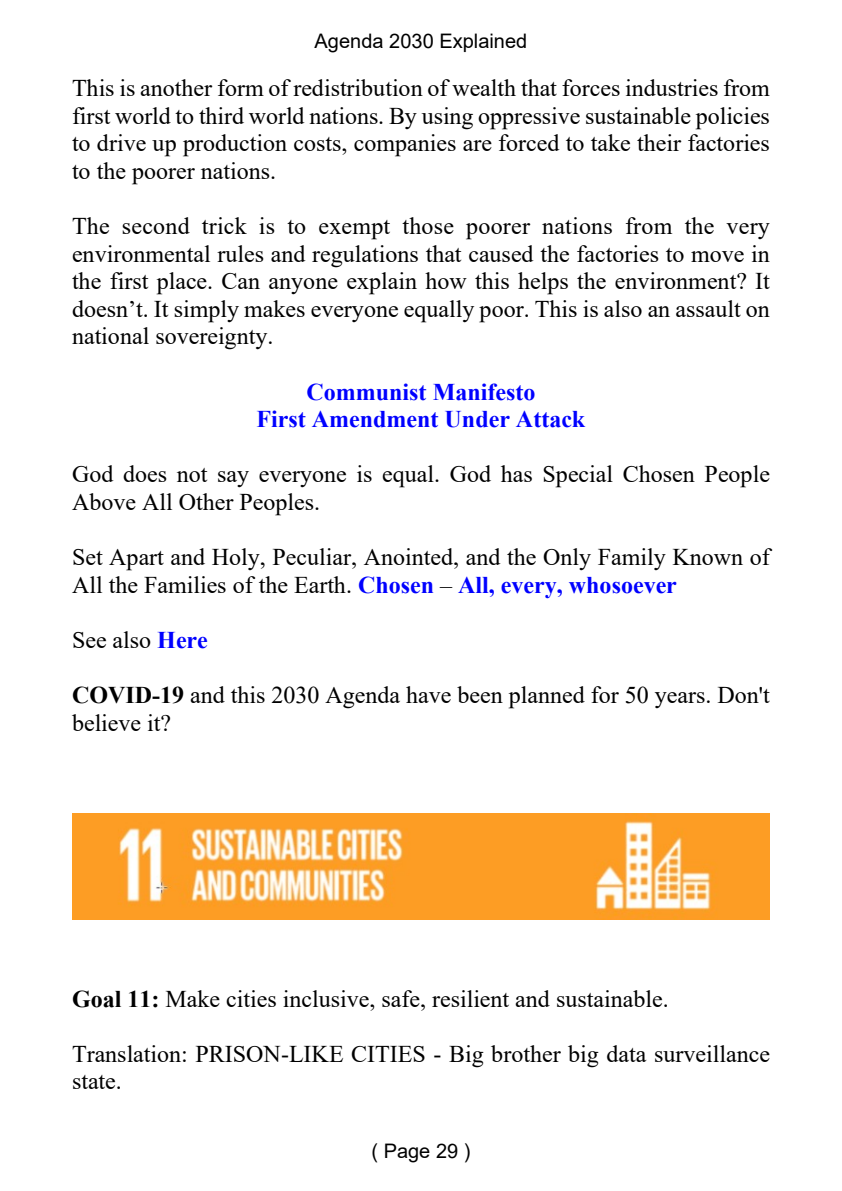
<style>
.page{position:relative;width:842px;height:1191px;background:#fff}
.page>*{position:absolute;margin:0;border:0;box-sizing:border-box;transform-origin:0 0}
.t1{font:24px/27.6px "Times New Roman";color:#000}
.t2{font:700 24px/27.6px "Times New Roman";color:#00f;text-align:center}
.t3{font:20px "Arial";color:#000}
.s1{font-weight:700;color:#00f}
.s2{font-weight:700}
</style>
<div class="page">
<img style="left:72px;top:813px;width:698px;height:106px">
<p class="t3" style="left:315px;top:34px;width:214px">Agenda 2030 Explained</p>
<p class="t1" style="left:72px;top:76px;width:699px;text-align:justify">This is another form of redistribution of wealth that forces industries from first world to third world nations. By using oppressive sustainable policies to drive up production costs, companies are forced to take their factories to the poorer nations.</p>
<p class="t1" style="left:72px;top:214px;width:699px;text-align:justify">The second trick is to exempt those poorer nations from the very environmental rules and regulations that caused the factories to move in the first place. Can anyone explain how this helps the environment? It doesn’t. It simply makes everyone equally poor. This is also an assault on national sovereignty.</p>
<p class="t2" style="left:257px;top:380px;width:330px">Communist Manifesto<br>First Amendment Under Attack</p>
<p class="t1" style="left:72px;top:463px;width:699px">God does not say everyone is equal. God has Special Chosen People<br>Above All Other Peoples.</p>
<p class="t1" style="left:72px;top:545px;width:699px">Set Apart and Holy, Peculiar, Anointed, and the Only Family Known of<br>All the Families of the Earth. <span class="s1">Chosen</span> – <span class="s1">All, every, whosoever</span></p>
<p class="t1" style="left:72px;top:628px;width:137px">See also <span class="s1">Here</span></p>
<p class="t1" style="left:72px;top:683px;width:699px"><span class="s2">COVID-19</span> and this 2030 Agenda have been planned for 50 years. Don't believe it?</p>
<p class="t1" style="left:72px;top:987px;width:598px"><span class="s2">Goal 11:</span> Make cities inclusive, safe, resilient and sustainable.</p>
<p class="t1" style="left:72px;top:1042px;width:699px">Translation: PRISON-LIKE CITIES - Big brother big data surveillance state.</p>
<p class="t3" style="left:371px;top:1143px;width:101px">( Page 29 )</p>
</div>
